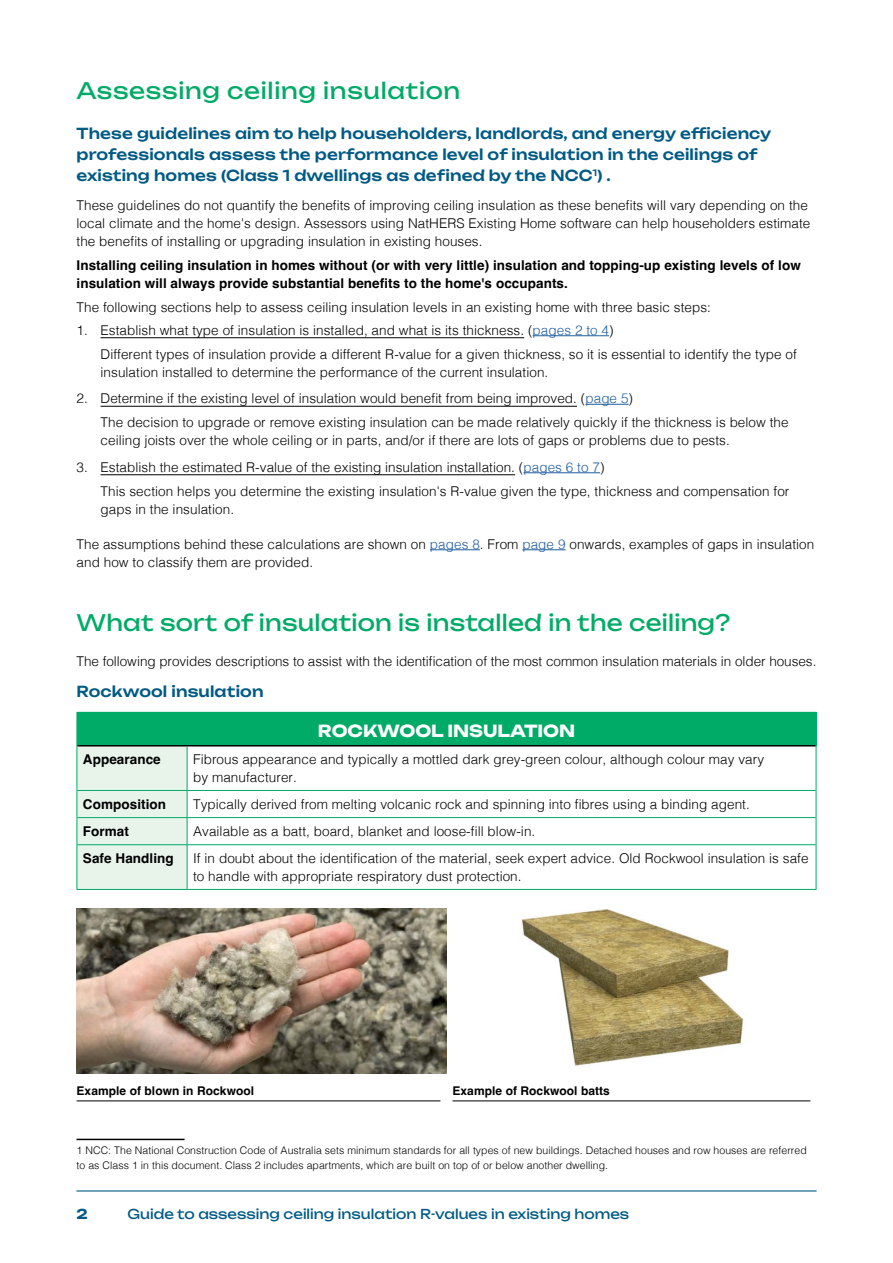
<style>
.page{position:relative;width:893px;height:1263px;background:#fff}
.page>*{position:absolute;margin:0;border:0;box-sizing:border-box;transform-origin:0 0}
.t1{font:22.5px "Unbounded";letter-spacing:.01em;color:#00ab67}
.t2{font:22.5px "Unbounded";letter-spacing:.03em;color:#00ab67}
.t3{font:700 16.5px "Unbounded";color:#fff}
.t4{font:500 15px/21px "Unbounded";letter-spacing:.01em;color:#005a84}
.t5{font:300 13.5px/18px "Helvetica";letter-spacing:.005em;color:#000}
.t6{font:700 13.5px/18px "Helvetica";letter-spacing:.005em;color:#000}
.t7{font:13.5px "Unbounded";color:#005a84}
.t8{font:700 13.5px "Unbounded";color:#005a84}
.t9{font:700 12px "Helvetica";letter-spacing:.005em;color:#000}
.t10{font:300 10.5px/15px "Helvetica";letter-spacing:.005em;color:#000}
.s1{color:#215e9e}
</style>
<div class="page">
<hr style="left:76px;top:1190px;width:740px;height:1px;background:#005a84">
<hr style="left:101px;top:337px;width:423px;height:1px;background:#000">
<hr style="left:533px;top:335px;width:76px;height:1px;background:#215e9e">
<hr style="left:101px;top:406px;width:476px;height:1px;background:#000">
<hr style="left:585px;top:404px;width:44px;height:1px;background:#215e9e">
<hr style="left:101px;top:474px;width:414px;height:1px;background:#000">
<hr style="left:523px;top:472px;width:77px;height:1px;background:#215e9e">
<hr style="left:430px;top:549px;width:50px;height:1px;background:#215e9e">
<hr style="left:522px;top:549px;width:44px;height:1px;background:#215e9e">
<div style="left:77px;top:712px;width:739px;height:34px;background:#00ab67"></div>
<hr style="left:77px;top:745px;width:110px;height:1px;background:#000">
<hr style="left:187px;top:745px;width:629px;height:1px;background:#000">
<hr style="left:77px;top:713px;width:1px;height:33px;background:#00ab67">
<hr style="left:816px;top:713px;width:1px;height:33px;background:#00ab67">
<hr style="left:816px;top:746px;width:1px;height:44px;background:#00ab67">
<svg style="left:816px;top:790px;width:1px;height:55px"></svg>
<hr style="left:816px;top:845px;width:1px;height:44px;background:#00ab67">
<hr style="left:77px;top:889px;width:110px;height:1px;background:#00ab67">
<hr style="left:187px;top:889px;width:629px;height:1px;background:#00ab67">
<hr style="left:187px;top:790px;width:629px;height:1px;background:#00ab67">
<hr style="left:187px;top:817px;width:629px;height:1px;background:#00ab67">
<div style="left:77px;top:746px;width:111px;height:143px;background:#e8f3ea"></div>
<hr style="left:77px;top:844px;width:110px;height:1px;background:#00ab67">
<hr style="left:187px;top:844px;width:629px;height:1px;background:#00ab67">
<hr style="left:187px;top:845px;width:1px;height:44px;background:#00ab67">
<img style="left:77px;top:908px;width:369px;height:165px">
<img style="left:522px;top:909px;width:222px;height:157px">
<hr style="left:77px;top:1101px;width:363px;height:1px;background:#000">
<hr style="left:452px;top:1101px;width:358px;height:1px;background:#000">
<hr style="left:77px;top:1139px;width:108px;height:1px;background:#000">
<h1 class="t2" style="left:77px;top:73px;width:385px">Assessing ceiling insulation</h1>
<p class="t4" style="left:77px;top:122px;width:696px">These guidelines aim to help householders, landlords, and energy efficiency professionals assess the performance level of insulation in the ceilings of existing homes (Class 1 dwellings as defined by the NCC<sup>1</sup>) .</p>
<p class="t5" style="left:77px;top:195px;width:735px">These guidelines do not quantify the benefits of improving ceiling insulation as these benefits will vary depending on the local climate and the home's design. Assessors using NatHERS Existing Home software can help householders estimate the benefits of installing or upgrading insulation in existing houses.</p>
<p class="t6" style="left:77px;top:258px;width:726px">Installing ceiling insulation in homes without (or with very little) insulation and topping-up existing levels of low insulation will always provide substantial benefits to the home's occupants.</p>
<p class="t5" style="left:77px;top:298px;width:636px">The following sections help to assess ceiling insulation levels in an existing home with three basic steps:</p>
<p class="t5" style="left:101px;top:317px;width:698px;line-height:24px;text-indent:-24px">1. Establish what type of insulation is installed, and what is its thickness. (<span class="s1">pages 2 to 4</span>)<br>Different types of insulation provide a different R-value for a given thickness, so it is essential to identify the type of</p>
<p class="t5" style="left:101px;top:362px;width:449px">insulation installed to determine the performance of the current insulation.</p>
<p class="t5" style="left:101px;top:385px;width:690px;line-height:24px;text-indent:-24px">2. Determine if the existing level of insulation would benefit from being improved. (<span class="s1">page 5</span>)<br>The decision to upgrade or remove existing insulation can be made relatively quickly if the thickness is below the</p>
<p class="t5" style="left:101px;top:430px;width:631px">ceiling joists over the whole ceiling or in parts, and/or if there are lots of gaps or problems due to pests.</p>
<p class="t5" style="left:101px;top:454px;width:690px;line-height:24px;text-indent:-24px">3. Establish the estimated R-value of the existing insulation installation. (<span class="s1">pages 6 to 7</span>)<br>This section helps you determine the existing insulation's R-value given the type, thickness and compensation for</p>
<p class="t5" style="left:101px;top:499px;width:135px">gaps in the insulation.</p>
<p class="t5" style="left:77px;top:534px;width:739px">The assumptions behind these calculations are shown on <span class="s1">pages 8</span>. From <span class="s1">page 9</span> onwards, examples of gaps in insulation and how to classify them are provided.</p>
<h1 class="t1" style="left:77px;top:604px;width:655px">What sort of insulation is installed in the ceiling?</h1>
<p class="t5" style="left:77px;top:651px;width:741px">The following provides descriptions to assist with the identification of the most common insulation materials in older houses.</p>
<p class="t4" style="left:77px;top:680px;width:188px">Rockwool insulation</p>
<p class="t3" style="left:318px;top:717px;width:259px">ROCKWOOL INSULATION</p>
<p class="t6" style="left:83px;top:752px;width:79px">Appearance</p>
<p class="t5" style="left:193px;top:749px;width:573px">Fibrous appearance and typically a mottled dark grey-green colour, although colour may vary by manufacturer.</p>
<p class="t6" style="left:83px;top:797px;width:85px">Composition</p>
<p class="t5" style="left:193px;top:794px;width:558px">Typically derived from melting volcanic rock and spinning into fibres using a binding agent.</p>
<p class="t6" style="left:83px;top:824px;width:48px">Format</p>
<p class="t5" style="left:193px;top:821px;width:344px">Available as a batt, board, blanket and loose-fill blow-in.</p>
<p class="t6" style="left:83px;top:851px;width:92px">Safe Handling</p>
<p class="t5" style="left:193px;top:848px;width:617px">If in doubt about the identification of the material, seek expert advice. Old Rockwool insulation is safe to handle with appropriate respiratory dust protection.</p>
<p class="t9" style="left:77px;top:1083px;width:179px">Example of blown in Rockwool</p>
<p class="t9" style="left:452px;top:1083px;width:159px">Example of Rockwool batts</p>
<p class="t10" style="left:77px;top:1142px;width:732px">1 NCC: The National Construction Code of Australia sets minimum standards for all types of new buildings. Detached houses and row houses are referred to as Class 1 in this document. Class 2 includes apartments, which are built on top of or below another dwelling.</p>
<p class="t8" style="left:76px;top:1203px;width:13px">2</p>
<p class="t7" style="left:127px;top:1203px;width:503px">Guide to assessing ceiling insulation R-values in existing homes</p>
</div>
